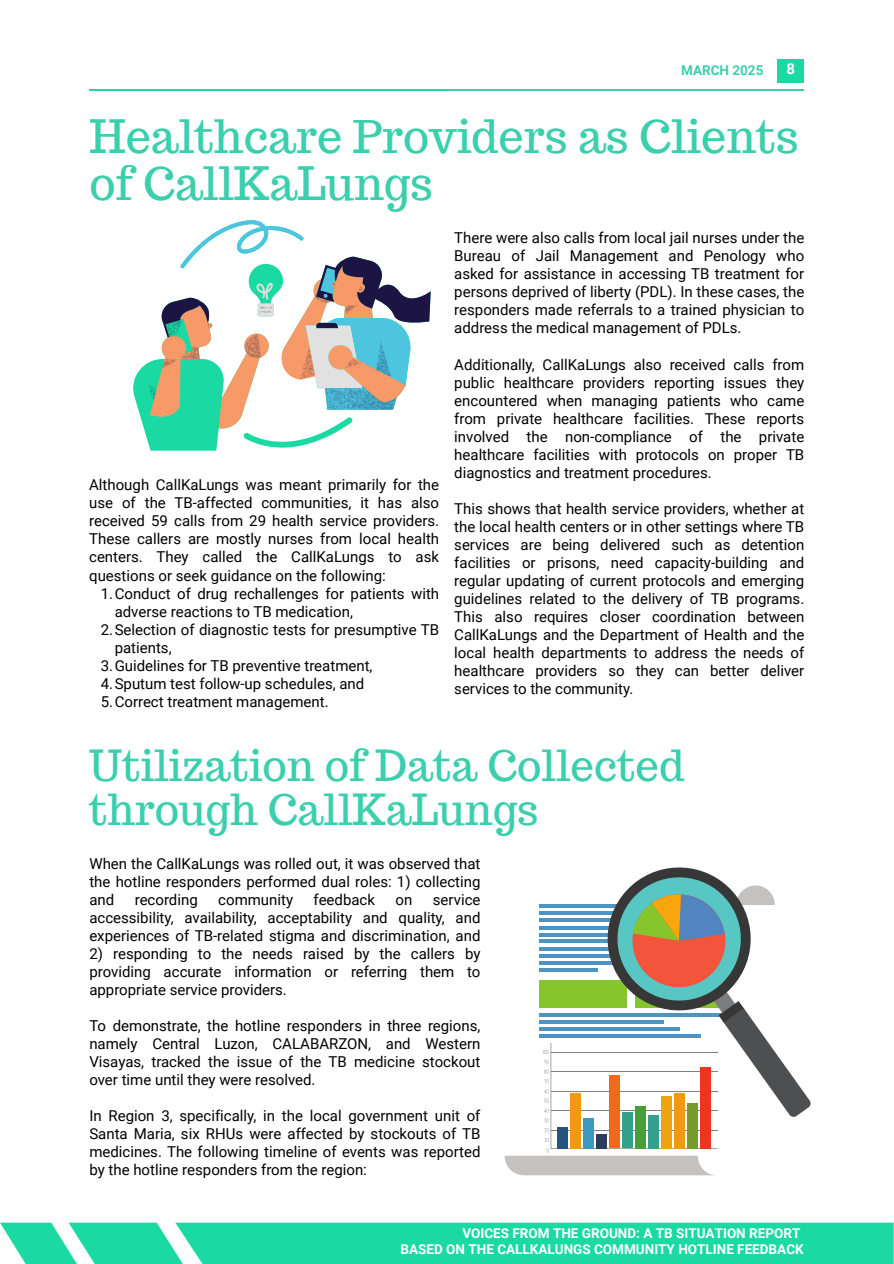
<style>
.page{position:relative;width:894px;height:1264px;background:#fff}
.page>*{position:absolute;margin:0;border:0;box-sizing:border-box;transform-origin:0 0}
.t1{font:45px/47.2px "Trocchi";color:#3bcfad}
.t2{font:42px/43.8px "Trocchi";color:#3bcfad}
.t3{font:15px/18px "Roboto";color:#000;text-align:justify}
.t4{font:700 15px "Roboto";color:#fefefe}
.t5{font:700 13.5px/15.8px "Roboto";color:#fff;text-align:right}
.t6{font:700 13.5px "Roboto";color:#3bcfad}
</style>
<div class="page">
<div style="left:777px;top:59px;width:26px;height:23px;background:#1ad9a3"></div>
<hr style="left:89px;top:89px;width:357px;height:2px;background:#1ad9a3">
<hr style="left:446px;top:89px;width:357px;height:2px;background:#3bcfad">
<svg style="left:133px;top:363px;width:208px;height:87px"></svg>
<svg style="left:148px;top:220px;width:282px;height:209px"></svg>
<svg style="left:504px;top:867px;width:307px;height:308px"></svg>
<svg style="left:0;top:1222px;width:893px;height:41px;background:#29dba9"></svg>
<h2 class="t6" style="left:681px;top:63px;width:84px">MARCH 2025</h2>
<p class="t4" style="left:786px;top:60px;width:10px">8</p>
<p class="t1" style="left:89px;top:112px;width:710px">Healthcare Providers as Clients of CallKaLungs</p>
<p class="t3" style="left:89px;top:476px;width:351px">Although CallKaLungs was meant primarily for the use of the TB-affected communities, it has also received 59 calls from 29 health service providers.<br>These callers are mostly nurses from local health centers. They called the CallKaLungs to ask questions or seek guidance on the following:</p>
<h1 class="t3" style="left:115px;top:584px;width:326px;text-indent:-14px">1.Conduct of drug rechallenges for patients with adverse reactions to TB medication,</h1>
<p class="t3" style="left:115px;top:620px;width:326px;text-indent:-14px">2.Selection of diagnostic tests for presumptive TB patients,</p>
<p class="t3" style="left:101px;top:656px;width:273px">3.Guidelines for TB preventive treatment,</p>
<p class="t3" style="left:101px;top:674px;width:265px">4.Sputum test follow-up schedules, and</p>
<p class="t3" style="left:101px;top:692px;width:229px">5.Correct treatment management.</p>
<h1 class="t3" style="left:454px;top:229px;width:351px">There were also calls from local jail nurses under the Bureau of Jail Management and Penology who asked for assistance in accessing TB treatment for persons deprived of liberty (PDL). In these cases, the responders made referrals to a trained physician to address the medical management of PDLs.</h1>
<p class="t3" style="left:454px;top:356px;width:351px">Additionally, CallKaLungs also received calls from public healthcare providers reporting issues they encountered when managing patients who came from private healthcare facilities. These reports involved the non-compliance of the private healthcare facilities with protocols on proper TB diagnostics and treatment procedures.</p>
<p class="t3" style="left:454px;top:500px;width:351px">This shows that health service providers, whether at the local health centers or in other settings where TB services are being delivered such as detention facilities or prisons, need capacity-building and regular updating of current protocols and emerging guidelines related to the delivery of TB programs.<br>This also requires closer coordination between CallKaLungs and the Department of Health and the local health departments to address the needs of healthcare providers so they can better deliver services to the community.</p>
<p class="t2" style="left:89px;top:744px;width:596px">Utilization of Data Collected through CallKaLungs</p>
<p class="t3" style="left:89px;top:854px;width:392px">When the CallKaLungs was rolled out, it was observed that the hotline responders performed dual roles: 1) collecting and</p>
<p class="t3" style="left:135px;top:890px;width:64px">recording</p>
<p class="t3" style="left:218px;top:890px;width:76px">community</p>
<p class="t3" style="left:313px;top:890px;width:63px">feedback</p>
<p class="t3" style="left:395px;top:890px;width:18px">on</p>
<p class="t3" style="left:89px;top:890px;width:392px;text-indent:343px">service accessibility, availability, acceptability and quality, and experiences of TB-related stigma and discrimination, and</p>
<p class="t3" style="left:89px;top:944px;width:392px">2) responding to the needs raised by the callers by providing accurate information or referring them to appropriate service providers.</p>
<p class="t3" style="left:89px;top:1016px;width:392px">To demonstrate, the hotline responders in three regions, namely Central Luzon, CALABARZON, and Western Visayas, tracked the issue of the TB medicine stockout over time until they were resolved.</p>
<p class="t3" style="left:89px;top:1106px;width:392px">In Region 3, specifically, in the local government unit of Santa Maria, six RHUs were affected by stockouts of TB medicines. The following timeline of events was reported by the hotline responders from the region:</p>
<p class="t5" style="left:400px;top:1225px;width:404px">VOICES FROM THE GROUND: A TB SITUATION REPORT<br>BASED ON THE CALLKALUNGS COMMUNITY HOTLINE FEEDBACK</p>
</div>
